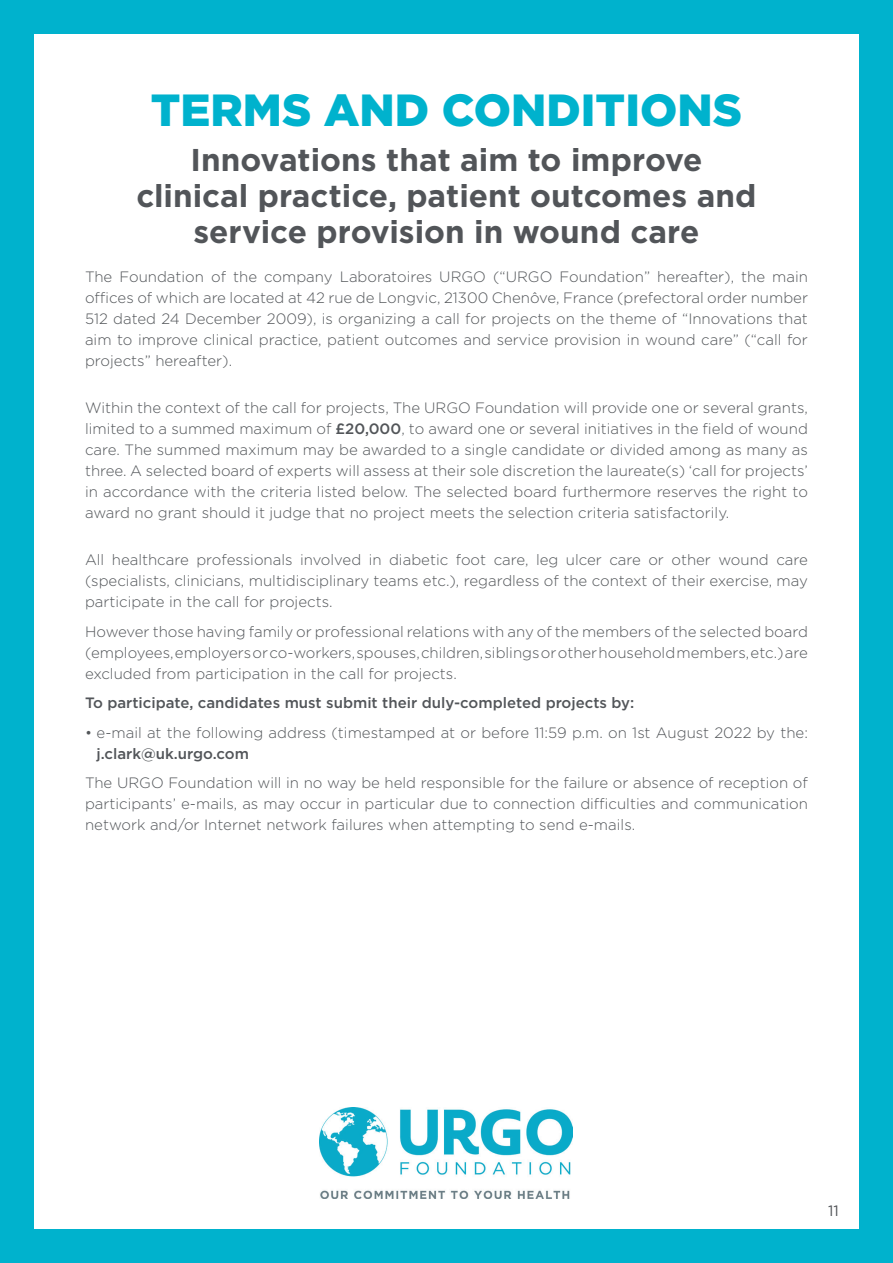
<style>
.page{position:relative;width:893px;height:1263px;background:#00b2cd}
.page>*{position:absolute;margin:0;border:0;box-sizing:border-box;transform-origin:0 0}
.t1{font:900 45px "Gotham";color:#00b2cd}
.t2{font:700 31.5px/36px "Gotham";color:#525559;text-align:center}
.t3{font:300 15px/21px "Gotham";color:#525559;text-align:justify}
.t4{font:500 15px "Gotham";color:#525559}
.t5{font:15px "Gotham";color:#525559}
.s1{font-weight:500}
</style>
<div class="page">
<div style="left:34px;top:34px;width:825px;height:1195px;background:#fff"></div>
<img style="left:319px;top:1108px;width:253px;height:90px">
<h1 class="t1" style="left:151px;top:79px;width:593px">TERMS AND CONDITIONS</h1>
<h2 class="t2" style="left:136px;top:142px;width:622px">Innovations that aim to improve clinical practice, patient outcomes and service provision in wound care</h2>
<p class="t3" style="left:85px;top:266px;width:724px">The Foundation of the company Laboratoires URGO (“URGO Foundation” hereafter), the main offices of which are located at 42 rue de Longvic, 21300 Chenôve, France (prefectoral order number 512 dated 24 December 2009), is organizing a call for projects on the theme of “Innovations that aim to improve clinical practice, patient outcomes and service provision in wound care” (“call for projects” hereafter).</p>
<p class="t3" style="left:85px;top:397px;width:724px">Within the context of the call for projects, The URGO Foundation will provide one or several grants, limited to a summed maximum of <span class="s1">£20,000</span>, to award one or several initiatives in the field of wound care. The summed maximum may be awarded to a single candidate or divided among as many as three. A selected board of experts will assess at their sole discretion the laureate(s) ‘call for projects’ in accordance with the criteria listed below. The selected board furthermore reserves the right to award no grant should it judge that no project meets the selection criteria satisfactorily.</p>
<p class="t3" style="left:85px;top:549px;width:724px">All healthcare professionals involved in diabetic foot care, leg ulcer care or other wound care (specialists, clinicians, multidisciplinary teams etc.), regardless of the context of their exercise, may participate in the call for projects.</p>
<p class="t3" style="left:85px;top:621px;width:724px">However those having family or professional relations with any of the members of the selected board (employees, employers or co-workers, spouses, children, siblings or other household members, etc.) are excluded from participation in the call for projects.</p>
<p class="t4" style="left:85px;top:694px;width:551px">To participate, candidates must submit their duly-completed projects by:</p>
<p class="t3" style="left:85px;top:722px;width:724px">• e-mail at the following address (timestamped at or before 11:59 p.m. on 1st August 2022 by the:</p>
<p class="t4" style="left:97px;top:745px;width:154px">j.clark@uk.urgo.com</p>
<p class="t3" style="left:85px;top:772px;width:724px">The URGO Foundation will in no way be held responsible for the failure or absence of reception of participants’ e-mails, as may occur in particular due to connection difficulties and communication network and/or Internet network failures when attempting to send e-mails.</p>
<p class="t5" style="left:828px;top:1202px;width:12px">11</p>
</div>
